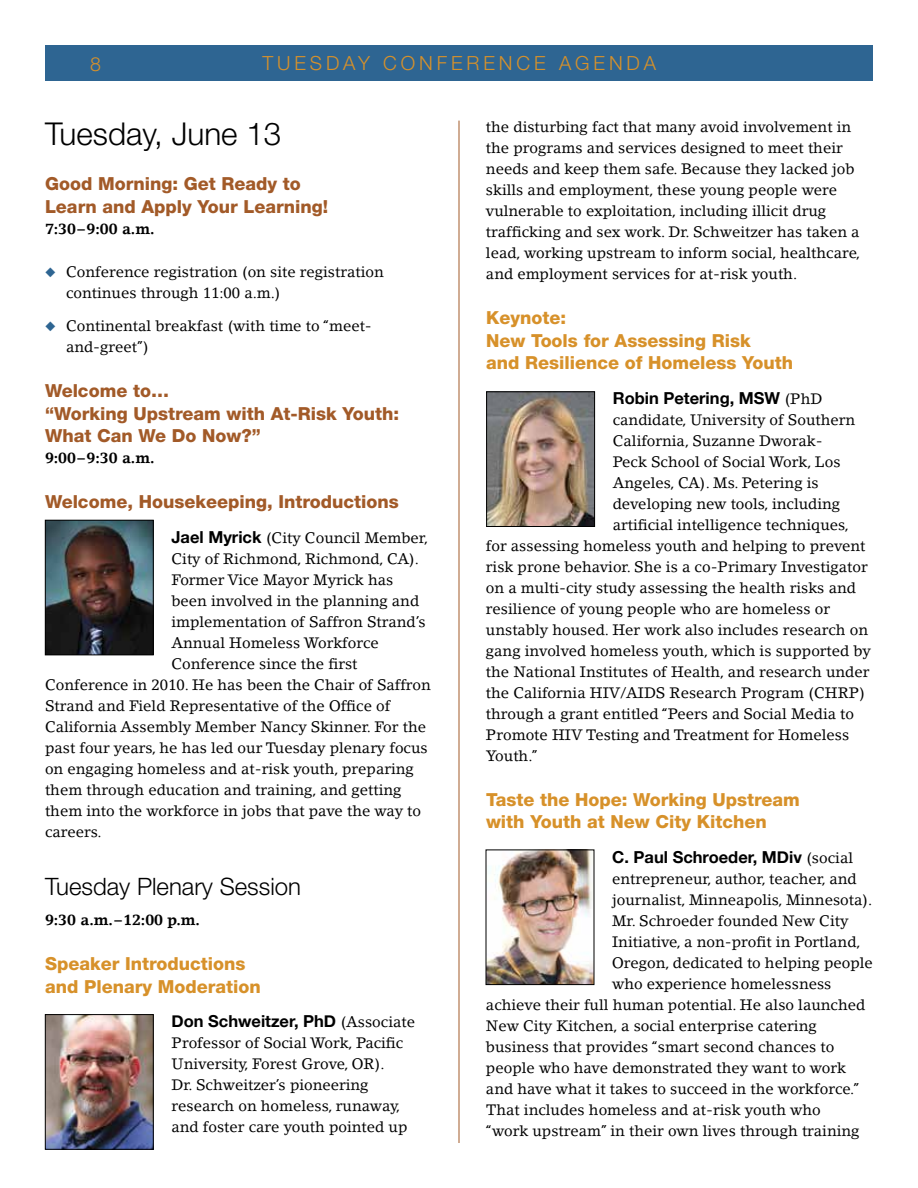
<style>
.page{position:relative;width:918px;height:1188px;background:#fff}
.page>*{position:absolute;margin:0;border:0;box-sizing:border-box;transform-origin:0 0}
.t1{font:300 31.5px "Helvetica Neue";color:#000}
.t2{font:300 24px "Helvetica Neue";color:#000}
.t3{font:300 19.5px "Helvetica Neue";letter-spacing:.2em;color:#d7912a}
.t4{font:800 18px/22.5px "Helvetica Neue";color:#d7912a}
.t5{font:800 18px/22.5px "Helvetica Neue";color:#a25a28}
.t6{font:700 16.5px "Helvetica Neue";color:#000}
.t7{font:15px/21px "Lino Letter";color:#000}
.t8{font:700 15px "Lino Letter";color:#000}
.s1{color:#2e6592}
.s2{font-family:"Helvetica Neue";font-weight:700;font-size:16.5px}
.s3{font-family:"Lino Letter";font-weight:400;font-size:15px}
</style>
<div class="page">
<hr style="left:459px;top:121px;width:1px;height:1022px;background:#a25a28">
<div style="left:45px;top:45px;width:828px;height:36px;background:#2e6592"></div>
<img style="left:47px;top:522px;width:104px;height:131px">
<div style="left:45px;top:520px;width:108px;height:135px;border:1px solid #000"></div>
<img style="left:488px;top:394px;width:105px;height:131px">
<div style="left:486px;top:392px;width:109px;height:135px;border:1px solid #000"></div>
<img style="left:47px;top:1016px;width:104px;height:131px">
<div style="left:45px;top:1014px;width:108px;height:135px;border:1px solid #000"></div>
<img style="left:488px;top:852px;width:104px;height:131px">
<div style="left:486px;top:850px;width:108px;height:135px;border:1px solid #000"></div>
<h3 class="t3" style="left:90px;top:52px;width:12px">8</h3>
<h3 class="t3" style="left:262px;top:51px;width:395px">TUESDAY CONFERENCE AGENDA</h3>
<h1 class="t1" style="left:45px;top:115px;width:238px">Tuesday, June 13</h1>
<p class="t5" style="left:45px;top:172px;width:285px">Good Morning: Get Ready to<br>Learn and Apply Your Learning!</p>
<p class="t8" style="left:45px;top:219px;width:111px">7:30–9:00 a.m.</p>
<p class="t7" style="left:66px;top:261px;width:319px;text-indent:-21px"><span class="s1">◆</span> Conference registration (on site registration continues through 11:00 a.m.)</p>
<p class="t7" style="left:66px;top:315px;width:307px;text-indent:-21px"><span class="s1">◆</span> Continental breakfast (with time to “meet&shy;and-greet”)</p>
<p class="t5" style="left:45px;top:379px;width:356px">Welcome to…<br>“Working Upstream with At-Risk Youth:<br>What Can We Do Now?”</p>
<p class="t8" style="left:45px;top:449px;width:111px">9:00–9:30 a.m.</p>
<p class="t5" style="left:45px;top:490px;width:355px">Welcome, Housekeeping, Introductions</p>
<p class="t7" style="left:171px;top:527px;width:258px"><span class="s2">Jael Myrick</span> (City Council Member,</p>
<p class="t7" style="left:171px;top:548px;width:249px">City of Richmond, Richmond, CA).</p>
<p class="t7" style="left:171px;top:569px;width:223px">Former Vice Mayor Myrick has</p>
<p class="t7" style="left:171px;top:590px;width:249px">been involved in the planning and</p>
<p class="t7" style="left:171px;top:611px;width:256px">implementation of Saffron Strand’s</p>
<p class="t7" style="left:171px;top:632px;width:209px">Annual Homeless Workforce</p>
<p class="t7" style="left:171px;top:653px;width:188px">Conference since the first</p>
<p class="t7" style="left:45px;top:674px;width:387px">Conference in 2010. He has been the Chair of Saffron</p>
<p class="t7" style="left:45px;top:695px;width:347px">Strand and Field Representative of the Office of</p>
<p class="t7" style="left:45px;top:716px;width:383px">California Assembly Member Nancy Skinner. For the</p>
<p class="t7" style="left:45px;top:737px;width:384px">past four years, he has led our Tuesday plenary focus</p>
<p class="t7" style="left:45px;top:758px;width:370px">on engaging homeless and at-risk youth, preparing</p>
<p class="t7" style="left:45px;top:779px;width:358px">them through education and training, and getting</p>
<p class="t7" style="left:45px;top:800px;width:378px">them into the workforce in jobs that pave the way to</p>
<p class="t7" style="left:45px;top:821px;width:58px">careers.</p>
<h2 class="t2" style="left:45px;top:872px;width:258px">Tuesday Plenary Session</h2>
<p class="t8" style="left:45px;top:911px;width:156px">9:30 a.m.–12:00 p.m.</p>
<p class="t4" style="left:45px;top:952px;width:217px">Speaker Introductions and Plenary Moderation</p>
<p class="t6" style="left:171px;top:1008px;width:245px">Don Schweitzer, PhD <span class="s3">(Associate</span></p>
<p class="t7" style="left:171px;top:1032px;width:238px">Professor of Social Work, Pacific<br>University, Forest Grove, OR).<br>Dr. Schweitzer’s pioneering research on homeless, runaway, and foster care youth pointed up</p>
<p class="t7" style="left:486px;top:117px;width:376px">the disturbing fact that many avoid involvement in the programs and services designed to meet their needs and keep them safe. Because they lacked job skills and employment, these young people were vulnerable to exploitation, including illicit drug trafficking and sex work. Dr. Schweitzer has taken a lead, working upstream to inform social, healthcare, and employment services for at-risk youth.</p>
<p class="t4" style="left:486px;top:307px;width:309px">Keynote:<br>New Tools for Assessing Risk<br>and Resilience of Homeless Youth</p>
<p class="t6" style="left:613px;top:385px;width:211px">Robin Petering, MSW <span class="s3">(PhD</span></p>
<p class="t7" style="left:613px;top:409px;width:244px">candidate, University of Southern</p>
<p class="t7" style="left:613px;top:430px;width:211px">California, Suzanne Dworak-</p>
<p class="t7" style="left:613px;top:451px;width:229px">Peck School of Social Work, Los</p>
<p class="t7" style="left:613px;top:472px;width:208px">Angeles, CA). Ms. Petering is</p>
<p class="t7" style="left:613px;top:493px;width:229px">developing new tools, including</p>
<p class="t7" style="left:613px;top:514px;width:238px">artificial intelligence techniques,</p>
<p class="t7" style="left:486px;top:535px;width:381px">for assessing homeless youth and helping to prevent</p>
<p class="t7" style="left:486px;top:556px;width:383px">risk prone behavior. She is a co-Primary Investigator</p>
<p class="t7" style="left:486px;top:577px;width:371px">on a multi-city study assessing the health risks and</p>
<p class="t7" style="left:486px;top:598px;width:346px">resilience of young people who are homeless or</p>
<p class="t7" style="left:486px;top:619px;width:384px">unstably housed. Her work also includes research on</p>
<p class="t7" style="left:486px;top:640px;width:386px">gang involved homeless youth, which is supported by</p>
<p class="t7" style="left:486px;top:661px;width:385px">the National Institutes of Health, and research under</p>
<p class="t7" style="left:486px;top:682px;width:381px">the California HIV/AIDS Research Program (CHRP)</p>
<p class="t7" style="left:486px;top:703px;width:370px">through a grant entitled “Peers and Social Media to</p>
<p class="t7" style="left:486px;top:724px;width:365px">Promote HIV Testing and Treatment for Homeless</p>
<p class="t7" style="left:486px;top:745px;width:53px">Youth.”</p>
<p class="t4" style="left:486px;top:788px;width:315px">Taste the Hope: Working Upstream with Youth at New City Kitchen</p>
<p class="t6" style="left:612px;top:844px;width:242px">C. Paul Schroeder, MDiv <span class="s3">(social</span></p>
<p class="t7" style="left:612px;top:868px;width:246px">entrepreneur, author, teacher, and</p>
<p class="t7" style="left:612px;top:889px;width:262px">journalist, Minneapolis, Minnesota).</p>
<p class="t7" style="left:612px;top:910px;width:238px">Mr. Schroeder founded New City</p>
<p class="t7" style="left:612px;top:931px;width:250px">Initiative, a non-profit in Portland,</p>
<p class="t7" style="left:612px;top:952px;width:262px">Oregon, dedicated to helping people</p>
<p class="t7" style="left:612px;top:973px;width:221px">who experience homelessness</p>
<p class="t7" style="left:486px;top:994px;width:381px">achieve their full human potential. He also launched</p>
<p class="t7" style="left:486px;top:1015px;width:332px">New City Kitchen, a social enterprise catering</p>
<p class="t7" style="left:486px;top:1036px;width:350px">business that provides “smart second chances to</p>
<p class="t7" style="left:486px;top:1057px;width:362px">people who have demonstrated they want to work</p>
<p class="t7" style="left:486px;top:1078px;width:375px">and have what it takes to succeed in the workforce.”</p>
<p class="t7" style="left:486px;top:1099px;width:336px">That includes homeless and at-risk youth who</p>
<p class="t7" style="left:486px;top:1120px;width:375px">“work upstream” in their own lives through training</p>
</div>
